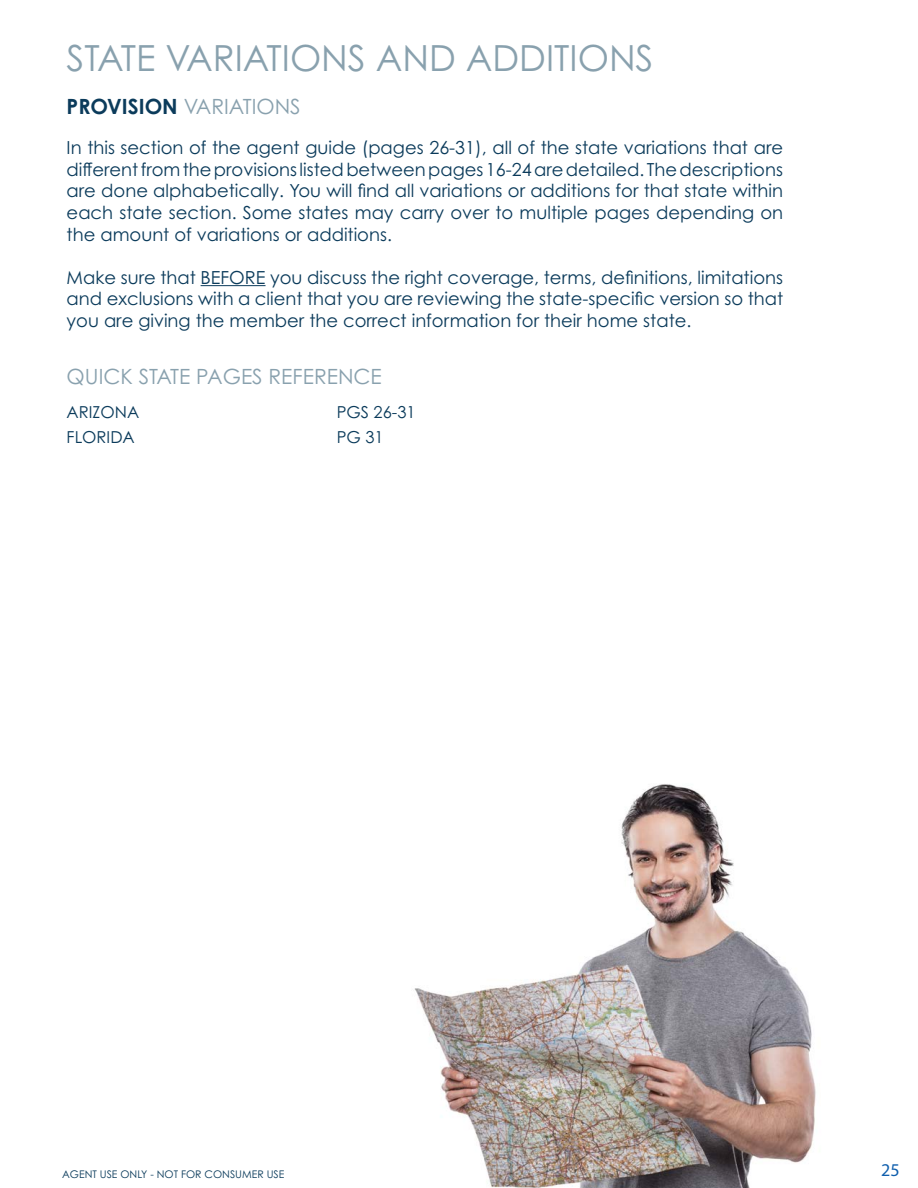
<style>
.page{position:relative;width:918px;height:1188px;background:#fff}
.page>*{position:absolute;margin:0;border:0;box-sizing:border-box;transform-origin:0 0}
.t1{font:36px "Century Gothic Pro";color:#89a1ae}
.t2{font:21px "Century Gothic Pro";color:#89a1ae}
.t3{font:18px/21.6px "Century Gothic Pro";color:#0b3b5b;text-align:justify}
.t4{font:18px "Myriad Pro";color:#105fad}
.t5{font:16.5px "Century Gothic Pro";color:#0b3b5b}
.t6{font:10.5px "Century Gothic Pro";color:#0b3b5b}
.s1{font-weight:700;color:#0b3b5b}
</style>
<div class="page">
<img style="left:414px;top:784px;width:402px;height:404px">
<hr style="left:201px;top:285px;width:65px;height:1px;background:#0b3b5b">
<p class="t1" style="left:67px;top:37px;width:588px">STATE VARIATIONS AND ADDITIONS</p>
<p class="t2" style="left:67px;top:94px;width:236px"><span class="s1">PROVISION</span> VARIATIONS</p>
<p class="t3" style="left:67px;top:137px;width:718px">In this section of the agent guide (pages 26-31), all of the state variations that are different from the provisions listed between pages 16-24 are detailed. The descriptions are done alphabetically. You will find all variations or additions for that state within each state section. Some states may carry over to multiple pages depending on the amount of variations or additions.</p>
<p class="t3" style="left:67px;top:266px;width:718px">Make sure that BEFORE you discuss the right coverage, terms, definitions, limitations and exclusions with a client that you are reviewing the state-specific version so that you are giving the member the correct information for their home state.</p>
<p class="t2" style="left:67px;top:364px;width:317px">QUICK STATE PAGES REFERENCE</p>
<p class="t5" style="left:67px;top:402px;width:74px">ARIZONA</p>
<p class="t5" style="left:337px;top:402px;width:80px">PGS 26-31</p>
<p class="t5" style="left:67px;top:427px;width:70px">FLORIDA</p>
<p class="t5" style="left:337px;top:427px;width:49px">PG 31</p>
<p class="t6" style="left:62px;top:1168px;width:224px">AGENT USE ONLY - NOT FOR CONSUMER USE</p>
<p class="t4" style="left:881px;top:1159px;width:20px">25</p>
</div>
